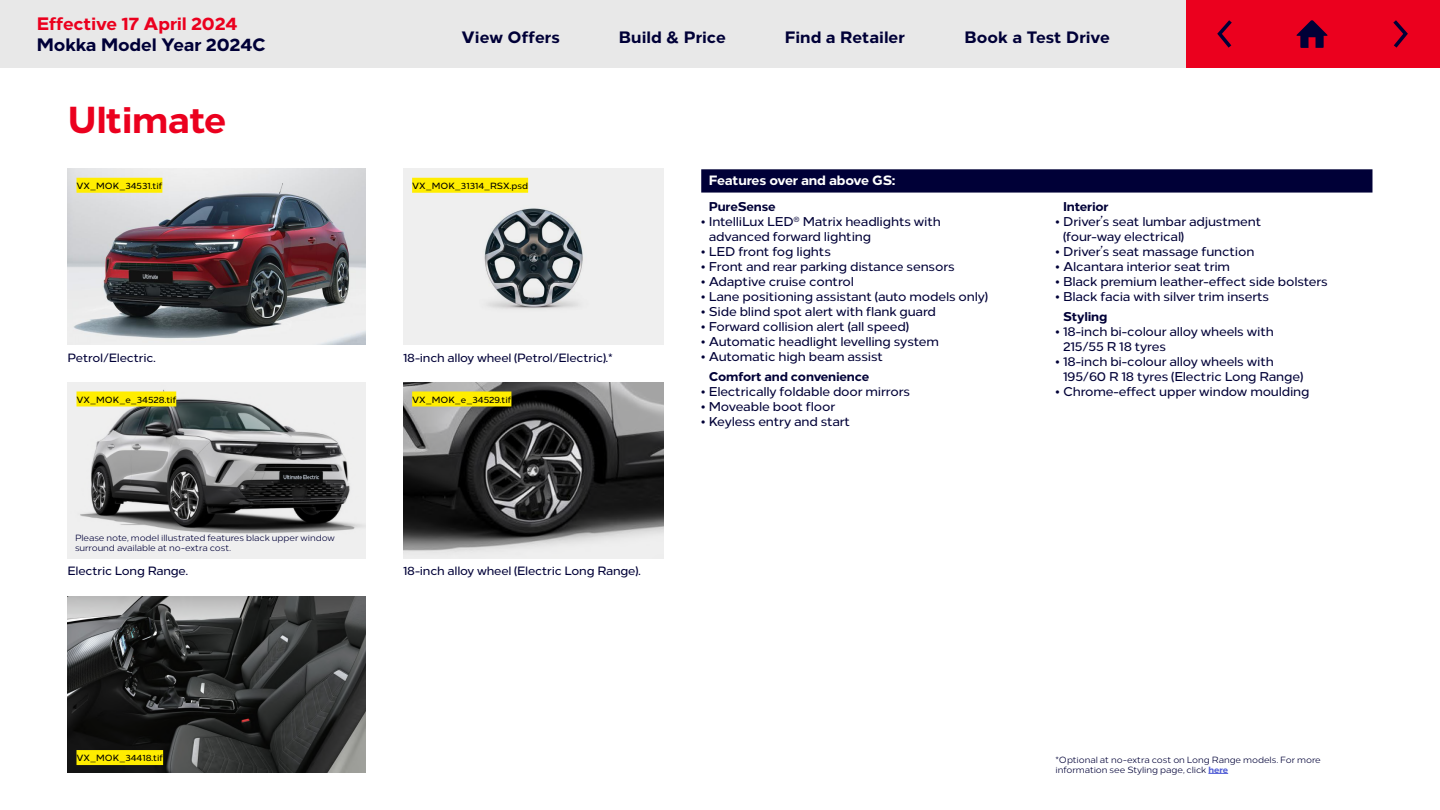
<style>
.page{position:relative;width:1440px;height:810px;background:#fff}
.page>*{position:absolute;margin:0;border:0;box-sizing:border-box;transform-origin:0 0}
.t1{font:800 37.5px "Vauxhall Neue";letter-spacing:-.01em;color:#eb001e}
.t2{font:800 18px "Vauxhall Neue";letter-spacing:-.01em;color:#eb001e}
.t3{font:800 18px "Vauxhall Neue";letter-spacing:-.005em;color:#000037}
.t4{font:800 16.5px "Vauxhall Neue";letter-spacing:.005em;color:#000037}
.t5{font:800 13.5px "Vauxhall Neue";letter-spacing:-.01em;color:#fff}
.t6{font:12.75px/15px "Vauxhall Neue";letter-spacing:-.01em;color:#000037}
.t7{font:800 12.75px "Vauxhall Neue";letter-spacing:-.01em;color:#000037}
.t8{font:12px "Vauxhall Neue";letter-spacing:-.01em;color:#000037}
.t9{font:300 9px/9.9px "Vauxhall Neue";letter-spacing:-.005em;color:#000037}
.t10{font:9px "Vauxhall Neue";color:#000}
.s1{font-weight:800;color:#4f5cd5}
</style>
<div class="page">
<div style="left:403px;top:169px;width:261px;height:176px;background:#efefef"></div>
<img style="left:484px;top:208px;width:99px;height:101px">
<img style="left:68px;top:169px;width:298px;height:176px">
<img style="left:68px;top:596px;width:298px;height:177px">
<div style="left:68px;top:382px;width:298px;height:177px;background:#efefef"></div>
<img style="left:76px;top:389px;width:287px;height:145px">
<img style="left:403px;top:382px;width:261px;height:177px">
<div style="left:701px;top:169px;width:671px;height:24px;background:#000037"></div>
<svg style="left:1208px;top:773px;width:20px;height:1px"></svg>
<div style="left:0;top:0;width:1440px;height:68px;background:#e8e8e8"></div>
<div style="left:1271px;top:0;width:85px;height:68px;background:#eb001e"></div>
<svg style="left:1296px;top:20px;width:32px;height:28px"></svg>
<div style="left:1355px;top:0;width:85px;height:68px;background:#eb001e"></div>
<svg style="left:1393px;top:20px;width:15px;height:28px"></svg>
<div style="left:1186px;top:0;width:85px;height:68px;background:#eb001e"></div>
<svg style="left:1217px;top:20px;width:15px;height:28px"></svg>
<div style="left:76px;top:178px;width:86px;height:15px;background:#ffed00"></div>
<div style="left:412px;top:178px;width:116px;height:15px;background:#ffed00"></div>
<div style="left:76px;top:750px;width:87px;height:15px;background:#ffed00"></div>
<div style="left:76px;top:392px;width:100px;height:14px;background:#ffed00"></div>
<div style="left:412px;top:392px;width:99px;height:14px;background:#ffed00"></div>
<h2 class="t2" style="left:37px;top:12px;width:202px">Effective 17 April 2024</h2>
<h2 class="t3" style="left:37px;top:34px;width:231px">Mokka Model Year 2024C</h2>
<h1 class="t1" style="left:68px;top:97px;width:160px">Ultimate</h1>
<p class="t4" style="left:462px;top:27px;width:100px">View Offers</p>
<p class="t4" style="left:619px;top:27px;width:109px">Build &amp; Price</p>
<p class="t4" style="left:785px;top:27px;width:122px">Find a Retailer</p>
<p class="t4" style="left:964px;top:27px;width:147px">Book a Test Drive</p>
<p class="t10" style="left:76px;top:180px;width:87px">VX_MOK_34531.tif</p>
<p class="t10" style="left:412px;top:180px;width:118px">VX_MOK_31314_RSX.psd</p>
<p class="t8" style="left:68px;top:350px;width:90px">Petrol/Electric.</p>
<p class="t8" style="left:403px;top:350px;width:211px">18-inch alloy wheel (Petrol/Electric).*</p>
<p class="t10" style="left:76px;top:394px;width:101px">VX_MOK_e_34528.tif</p>
<p class="t10" style="left:412px;top:394px;width:101px">VX_MOK_e_34529.tif</p>
<p class="t9" style="left:75px;top:533px;width:261px">Please note, model illustrated features black upper window surround available at no-extra cost.</p>
<p class="t8" style="left:68px;top:564px;width:122px">Electric Long Range.</p>
<p class="t8" style="left:403px;top:564px;width:239px">18-inch alloy wheel (Electric Long Range).</p>
<p class="t5" style="left:709px;top:172px;width:188px">Features over and above GS:</p>
<p class="t7" style="left:709px;top:199px;width:68px">PureSense</p>
<p class="t6" style="left:709px;top:214px;width:234px;text-indent:-8px">• IntelliLux LED<sup>®</sup> Matrix headlights with advanced forward lighting</p>
<p class="t6" style="left:701px;top:244px;width:131px">• LED front fog lights</p>
<p class="t6" style="left:701px;top:259px;width:255px">• Front and rear parking distance sensors</p>
<p class="t6" style="left:701px;top:274px;width:154px">• Adaptive cruise control</p>
<p class="t6" style="left:701px;top:289px;width:288px">• Lane positioning assistant (auto models only)</p>
<p class="t6" style="left:701px;top:304px;width:236px">• Side blind spot alert with flank guard</p>
<p class="t6" style="left:701px;top:319px;width:209px">• Forward collision alert (all speed)</p>
<p class="t6" style="left:701px;top:334px;width:239px">• Automatic headlight levelling system</p>
<p class="t6" style="left:701px;top:349px;width:183px">• Automatic high beam assist</p>
<p class="t7" style="left:709px;top:368px;width:162px">Comfort and convenience</p>
<p class="t6" style="left:701px;top:384px;width:210px">• Electrically foldable door mirrors</p>
<p class="t6" style="left:701px;top:399px;width:136px">• Moveable boot floor</p>
<p class="t6" style="left:701px;top:414px;width:150px">• Keyless entry and start</p>
<p class="t7" style="left:1063px;top:199px;width:47px">Interior</p>
<p class="t6" style="left:1063px;top:214px;width:200px;text-indent:-8px">• Driver’s seat lumbar adjustment (four-way electrical)</p>
<p class="t6" style="left:1056px;top:244px;width:200px">• Driver’s seat massage function</p>
<p class="t6" style="left:1056px;top:259px;width:176px">• Alcantara interior seat trim</p>
<p class="t6" style="left:1056px;top:274px;width:274px">• Black premium leather-effect side bolsters</p>
<p class="t6" style="left:1056px;top:289px;width:215px">• Black facia with silver trim inserts</p>
<p class="t7" style="left:1063px;top:308px;width:46px">Styling</p>
<p class="t6" style="left:1063px;top:324px;width:212px;text-indent:-8px">• 18-inch bi-colour alloy wheels with<br>215/55 R 18 tyres</p>
<p class="t6" style="left:1063px;top:354px;width:242px;text-indent:-8px">• 18-inch bi-colour alloy wheels with<br>195/60 R 18 tyres (Electric Long Range)</p>
<p class="t6" style="left:1056px;top:384px;width:255px">• Chrome-effect upper window moulding</p>
<p class="t10" style="left:76px;top:753px;width:88px">VX_MOK_34418.tif</p>
<p class="t9" style="left:1056px;top:754px;width:267px">*Optional at no-extra cost on Long Range models. For more information see Styling page, click <span class="s1">here</span></p>
</div>
